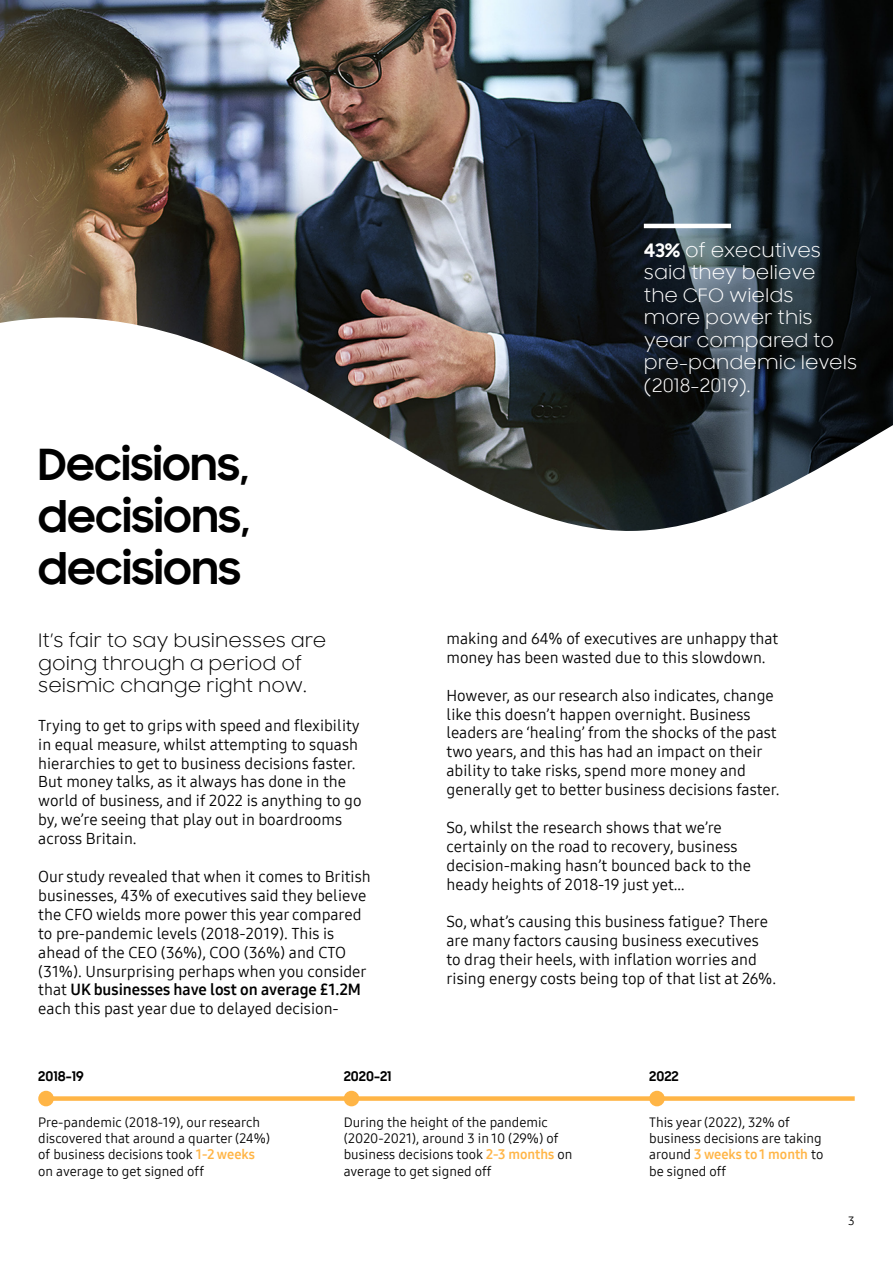
<style>
.page{position:relative;width:893px;height:1263px;background:#fff}
.page>*{position:absolute;margin:0;border:0;box-sizing:border-box;transform-origin:0 0}
.t1{font:700 43.5px/52.2px "Samsung Sharp Sans";color:#000;text-align:justify}
.t2{font:18.75px/22.5px "Samsung Sharp Sans";color:#fff}
.t3{font:18.75px/22.5px "Samsung Sharp Sans";color:#000}
.t4{font:15.75px/18.9px "Samsung One 400";color:#000}
.t5{font:15.75px "Samsung One 700";color:#000}
.t6{font:13.5px/16.2px "Samsung One 400";color:#000}
.t7{font:13.5px "Samsung One 700";color:#ffb546}
.t8{font:700 13.5px "Samsung Sharp Sans";color:#000}
.t9{font:12px "Samsung One 400";color:#000}
.s1{font-family:"Samsung One 400"}
.s2{font-weight:700}
.s3{font-family:"Samsung One 700";color:#ffb546}
.s4{font-family:"Samsung One 400";color:#000}
</style>
<div class="page">
<img style="left:0;top:0;width:893px;height:220px">
<img style="left:0;top:220px;width:893px;height:311px">
<hr style="left:644px;top:224px;width:87px;height:4px;background:#fff">
<div style="left:46px;top:1096px;width:809px;height:5px;background:#ffb546"></div>
<div style="left:38px;top:1091px;width:16px;height:15px;background:#ffb546;border-radius:50%"></div>
<div style="left:344px;top:1091px;width:15px;height:15px;background:#ffb546;border-radius:50%"></div>
<div style="left:649px;top:1091px;width:16px;height:15px;background:#ffb546;border-radius:50%"></div>
<h1 class="t1" style="left:38px;top:436px;width:213px">Decisions, decisions, decisions</h1>
<p class="t3" style="left:38px;top:628px;width:290px">It’s fair to say businesses are going through a period of seismic change right now.</p>
<p class="t4" style="left:38px;top:716px;width:325px">Trying to get to grips with speed and flexibility in equal measure, whilst attempting to squash hierarchies to get to business decisions faster.<br>But money talks, as it always has done in the world of business, and if 2022 is anything to go by, we’re seeing that play out in boardrooms across Britain.</p>
<p class="t4" style="left:38px;top:867px;width:334px">Our study revealed that when it comes to British businesses, 43% of executives said they believe the CFO wields more power this year compared to pre-pandemic levels (2018-2019). This is ahead of the CEO (36%), COO (36%) and CTO (31%). Unsurprising perhaps when you consider</p>
<p class="t5" style="left:38px;top:979px;width:324px"><span class="s1">that</span> UK businesses have lost on average £1.2M</p>
<p class="t4" style="left:38px;top:999px;width:302px">each this past year due to delayed decision-</p>
<p class="t2" style="left:644px;top:238px;width:215px"><span class="s2">43%</span> of executives said they believe<br>the CFO wields<br>more power this year compared to pre-pandemic levels (2018-2019).</p>
<p class="t4" style="left:446px;top:629px;width:333px">making and 64% of executives are unhappy that money has been wasted due to this slowdown.</p>
<p class="t4" style="left:446px;top:685px;width:335px">However, as our research also indicates, change like this doesn’t happen overnight. Business leaders are ‘healing’ from the shocks of the past two years, and this has had an impact on their ability to take risks, spend more money and generally get to better business decisions faster.</p>
<p class="t4" style="left:446px;top:818px;width:306px">So, whilst the research shows that we’re certainly on the road to recovery, business decision-making hasn’t bounced back to the heady heights of 2018-19 just yet…</p>
<p class="t4" style="left:446px;top:912px;width:331px">So, what’s causing this business fatigue? There are many factors causing business executives to drag their heels, with inflation worries and rising energy costs being top of that list at 26%.</p>
<p class="t8" style="left:38px;top:1066px;width:47px">2018-19</p>
<p class="t8" style="left:344px;top:1066px;width:50px">2020-21</p>
<p class="t8" style="left:649px;top:1066px;width:31px">2022</p>
<p class="t6" style="left:38px;top:1114px;width:233px">Pre-pandemic (2018-19), our research discovered that around a quarter (24%) of business decisions took <span class="s3">1-2 weeks </span>on average to get signed off</p>
<p class="t6" style="left:344px;top:1114px;width:230px">During the height of the pandemic (2020-2021), around 3 in 10 (29%) of business decisions took <span class="s3">2-3 months</span> on average to get signed off</p>
<p class="t6" style="left:649px;top:1114px;width:174px">This year (2022), 32% of business decisions are taking</p>
<p class="t7" style="left:649px;top:1145px;width:176px"><span class="s4">around</span> 3 weeks to 1 month <span class="s4">to</span></p>
<p class="t6" style="left:649px;top:1162px;width:79px">be signed off</p>
<p class="t9" style="left:848px;top:1212px;width:8px">3</p>
</div>
